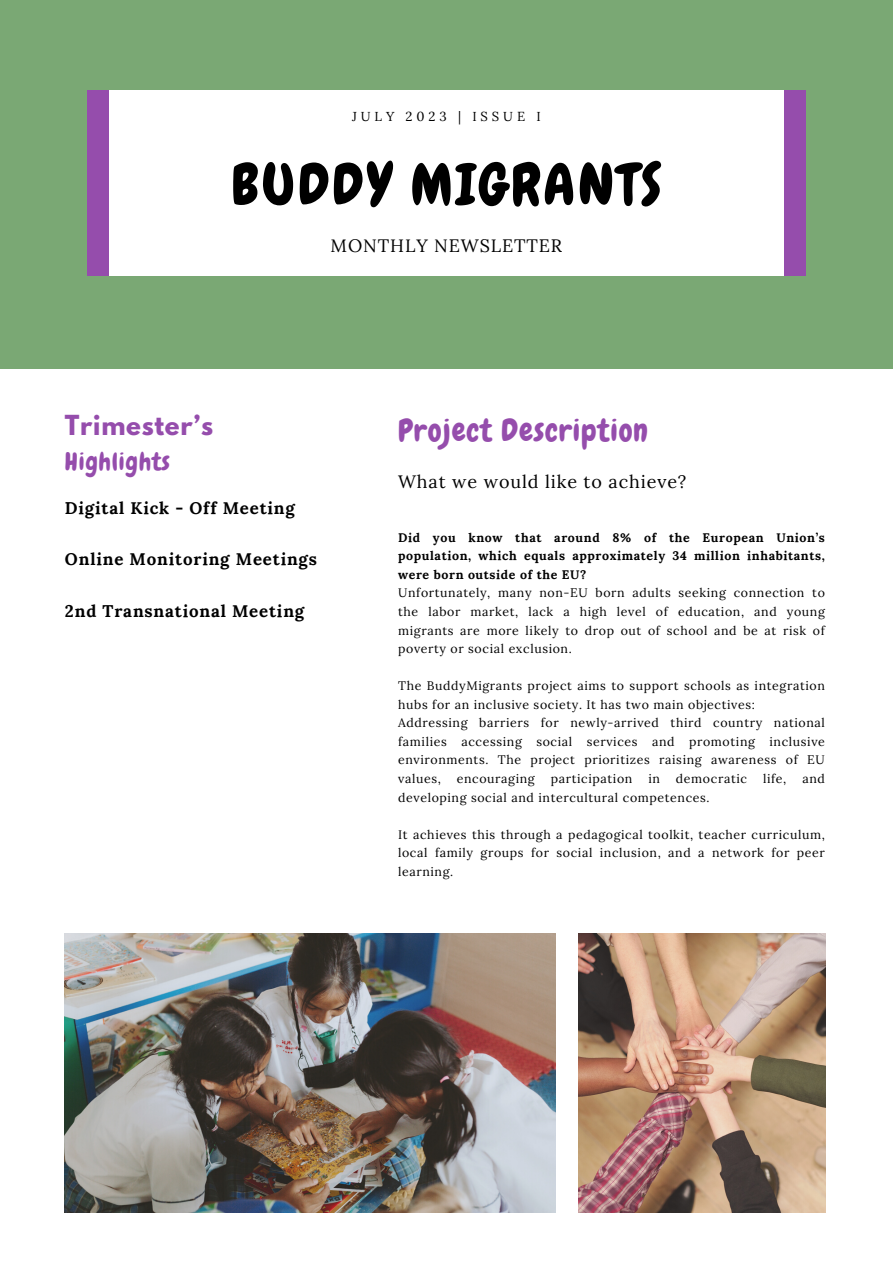
<style>
.page{position:relative;width:893px;height:1264px;background:#fff}
.page>*{position:absolute;margin:0;border:0;box-sizing:border-box;transform-origin:0 0}
.t1{font:57.15px "Chewy";letter-spacing:.05em;color:#000}
.t2{font:31.05px "Chewy";letter-spacing:.03em;color:#954dac}
.t3{font:700 24.45px "League Spartan";letter-spacing:.03em;color:#954dac}
.t4{font:24.45px "Chewy";letter-spacing:.03em;color:#954dac}
.t5{font:18px "Lora";letter-spacing:.05em;color:#000}
.t6{font:700 16.8px "Lora";letter-spacing:.05em;color:#000}
.t7{font:13.05px "Lora";letter-spacing:.3em;color:#000}
.t8{font:12.3px/18.6px "Lora";letter-spacing:.05em;color:#000;text-align:justify}
.t9{font:700 12.3px/18.6px "Lora";letter-spacing:.05em;color:#000;text-align:justify}
</style>
<div class="page">
<div style="left:0;top:0;width:892px;height:1262px;background:#7aa874"></div>
<div style="left:0;top:370px;width:892px;height:892px;background:#fff"></div>
<div style="left:96px;top:91px;width:701px;height:184px;background:#fff"></div>
<div style="left:88px;top:91px;width:21px;height:184px;background:#954dac"></div>
<div style="left:784px;top:91px;width:21px;height:184px;background:#954dac"></div>
<img style="left:65px;top:933px;width:490px;height:279px">
<img style="left:579px;top:933px;width:246px;height:279px">
<p class="t7" style="left:352px;top:107px;width:190px">JULY 2023 | ISSUE I</p>
<p class="t1" style="left:231px;top:148px;width:431px">BUDDY MIGRANTS</p>
<p class="t5" style="left:330px;top:234px;width:233px">MONTHLY NEWSLETTER</p>
<p class="t3" style="left:65px;top:413px;width:150px">Trimester’s</p>
<p class="t4" style="left:65px;top:446px;width:106px">Highlights</p>
<p class="t6" style="left:65px;top:496px;width:231px">Digital Kick - Off Meeting</p>
<p class="t6" style="left:65px;top:548px;width:253px">Online Monitoring Meetings</p>
<p class="t6" style="left:65px;top:600px;width:241px">2nd Transnational Meeting</p>
<p class="t2" style="left:398px;top:411px;width:251px">Project Description</p>
<p class="t5" style="left:398px;top:469px;width:290px">What we would like to achieve?</p>
<p class="t9" style="left:398px;top:528px;width:428px">Did you know that around 8% of the European Union’s population, which equals approximately 34 million inhabitants, were born outside of the EU?</p>
<p class="t8" style="left:398px;top:583px;width:428px">Unfortunately, many non-EU born adults seeking connection to the labor market, lack a high level of education, and young migrants are more likely to drop out of school and be at risk of poverty or social exclusion.</p>
<p class="t8" style="left:398px;top:676px;width:428px">The BuddyMigrants project aims to support schools as integration hubs for an inclusive society. It has two main objectives:</p>
<p class="t8" style="left:398px;top:713px;width:428px">Addressing barriers for newly-arrived third country national families accessing social services and promoting inclusive environments. The project prioritizes raising awareness of EU values,</p>
<p class="t8" style="left:456px;top:769px;width:79px">encouraging</p>
<p class="t8" style="left:550px;top:769px;width:83px">participation</p>
<p class="t8" style="left:648px;top:769px;width:13px">in</p>
<p class="t8" style="left:676px;top:769px;width:73px">democratic</p>
<p class="t8" style="left:763px;top:769px;width:25px">life,</p>
<p class="t8" style="left:802px;top:769px;width:24px">and</p>
<p class="t8" style="left:398px;top:787px;width:313px">developing social and intercultural competences.</p>
<p class="t8" style="left:398px;top:824px;width:428px">It achieves this through a pedagogical toolkit, teacher curriculum, local family groups for social inclusion, and a network for peer learning.</p>
</div>
